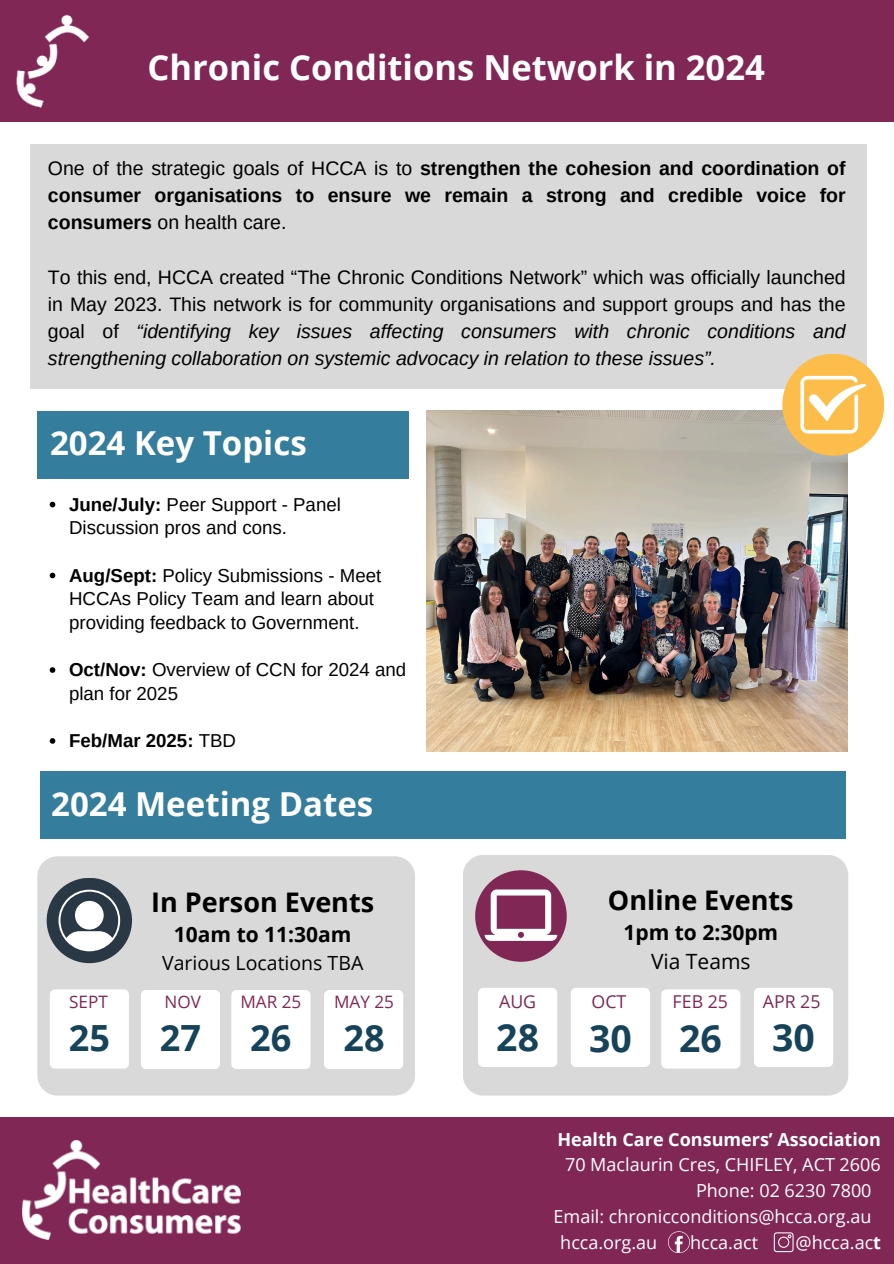
<style>
.page{position:relative;width:894px;height:1264px;background:#fff}
.page>*{position:absolute;margin:0;border:0;box-sizing:border-box;transform-origin:0 0}
.t1{font:700 37.35px "Open Sans";color:#16435a}
.t2{font:700 36.15px "Open Sans";color:#16435a}
.t3{font:700 34.5px "Open Sans";color:#fff}
.t4{font:700 33px "Open Sans";color:#fff}
.t5{font:700 27px "Open Sans";color:#000}
.t6{font:700 21px/29.2px "Open Sans";color:#000;text-align:center}
.t7{font:19.5px/27px "Arimo";color:#000;text-align:justify}
.t8{font:700 19.5px/27px "Arimo";color:#000;text-align:justify}
.t9{font:19.5px "Open Sans";color:#000}
.t10{font:18.6px/23.7px "Arimo";color:#000}
.t11{font:700 18.6px "Arimo";color:#000}
.t12{font:18px "Open Sans";color:#fff}
.t13{font:700 18px "Open Sans";color:#fff}
.t14{font:17.7px "Open Sans";color:#802755}
.t15{font:17.1px "Open Sans";color:#802755}
.s1{font-weight:400}
.s2{font-style:italic}
.s3{font-weight:700}
</style>
<div class="page">
<div style="left:0;top:0;width:893px;height:122px;background:#802755"></div>
<div style="left:0;top:1117px;width:893px;height:146px;background:#802755"></div>
<img style="left:23px;top:1140px;width:218px;height:98px">
<div style="left:31px;top:144px;width:835px;height:245px;background:#d9d9d9"></div>
<img style="left:426px;top:410px;width:421px;height:341px">
<div style="left:782px;top:354px;width:102px;height:101px;background:#fdbd4a;border-radius:50%"></div>
<svg style="left:800px;top:376px;width:65px;height:57px"></svg>
<img style="left:16px;top:14px;width:74px;height:94px">
<div style="left:37px;top:411px;width:371px;height:68px;background:#347d9c"></div>
<div style="left:37px;top:856px;width:378px;height:239px;background:#d9d9d9;border-radius:20px"></div>
<div style="left:50px;top:989px;width:79px;height:79px;background:#fff;border-radius:5px"></div>
<div style="left:141px;top:989px;width:79px;height:80px;background:#fff;border-radius:5px"></div>
<div style="left:231px;top:989px;width:79px;height:80px;background:#fff;border-radius:5px"></div>
<div style="left:324px;top:989px;width:79px;height:80px;background:#fff;border-radius:5px"></div>
<div style="left:47px;top:877px;width:85px;height:86px;background:#2a3846;border-radius:50%"></div>
<svg style="left:58px;top:889px;width:62px;height:62px"></svg>
<div style="left:463px;top:855px;width:385px;height:240px;background:#d9d9d9"></div>
<div style="left:475px;top:870px;width:91px;height:91px;background:#802755;border-radius:50%"></div>
<svg style="left:484px;top:889px;width:73px;height:51px"></svg>
<div style="left:478px;top:987px;width:79px;height:79px;background:#fff;border-radius:5px"></div>
<div style="left:570px;top:987px;width:79px;height:79px;background:#fff;border-radius:5px"></div>
<div style="left:661px;top:989px;width:79px;height:79px;background:#fff;border-radius:5px"></div>
<div style="left:753px;top:987px;width:79px;height:79px;background:#fff;border-radius:5px"></div>
<div style="left:41px;top:771px;width:804px;height:67px;background:#347d9c"></div>
<svg style="left:668px;top:1231px;width:21px;height:21px"></svg>
<svg style="left:773px;top:1232px;width:20px;height:20px"></svg>
<svg style="left:50px;top:502px;width:5px;height:5px"></svg>
<svg style="left:50px;top:572px;width:5px;height:6px"></svg>
<svg style="left:50px;top:667px;width:5px;height:6px"></svg>
<svg style="left:50px;top:738px;width:5px;height:5px"></svg>
<p class="t3" style="left:147px;top:43px;width:618px">Chronic Conditions Network in 2024</p>
<h1 class="t8" style="left:48px;top:155px;width:799px"><span class="s1">One of the strategic goals of HCCA is to</span> strengthen the cohesion and coordination of consumer organisations to ensure we remain a strong and credible voice for consumers <span class="s1">on health care.</span></h1>
<p class="t7" style="left:48px;top:263px;width:799px">To this end, HCCA created “The Chronic Conditions Network” which was officially launched in May 2023. This network is for community organisations and support groups and has the goal of <span class="s2">“identifying key issues affecting consumers with chronic conditions and strengthening collaboration on systemic advocacy in relation to these issues”.</span></p>
<h4 class="t4" style="left:50px;top:420px;width:258px">2024 Key Topics</h4>
<p class="t10" style="left:69px;top:492px;width:273px"><span class="s3">June/July:</span> Peer Support - Panel<br>Discussion pros and cons.</p>
<p class="t10" style="left:69px;top:563px;width:313px"><span class="s3">Aug/Sept:</span> Policy Submissions - Meet<br>HCCAs Policy Team and learn about providing feedback to Government.</p>
<h1 class="t10" style="left:69px;top:658px;width:338px"><span class="s3">Oct/Nov:</span> Overview of CCN for 2024 and plan for 2025</h1>
<p class="t11" style="left:69px;top:730px;width:168px">Feb/Mar 2025: <span class="s1">TBD</span></p>
<p class="t4" style="left:51px;top:780px;width:323px">2024 Meeting Dates</p>
<p class="t5" style="left:151px;top:883px;width:224px">In Person Events</p>
<p class="t6" style="left:174px;top:919px;width:179px">10am to 11:30am</p>
<p class="t9" style="left:162px;top:949px;width:203px">Various Locations TBA</p>
<p class="t5" style="left:607px;top:881px;width:187px">Online Events</p>
<p class="t6" style="left:623px;top:917px;width:156px">1pm to 2:30pm<br><span class="s1">Via Teams</span></p>
<p class="t15" style="left:69px;top:989px;width:40px">SEPT</p>
<h4 class="t2" style="left:69px;top:1012px;width:43px">25</h4>
<p class="t15" style="left:164px;top:989px;width:38px">NOV</p>
<p class="t15" style="left:240px;top:989px;width:62px">MAR 25</p>
<p class="t15" style="left:334px;top:989px;width:61px">MAY 25</p>
<p class="t14" style="left:591px;top:989px;width:36px">OCT</p>
<h2 class="t14" style="left:672px;top:989px;width:57px">FEB 25</h2>
<h3 class="t14" style="left:762px;top:989px;width:59px">APR 25</h3>
<p class="t2" style="left:160px;top:1012px;width:43px">27</p>
<p class="t2" style="left:250px;top:1012px;width:43px">26</p>
<h3 class="t2" style="left:343px;top:1012px;width:43px">28</h3>
<h3 class="t1" style="left:589px;top:1012px;width:44px">30</h3>
<p class="t1" style="left:678px;top:1012px;width:44px">26</p>
<p class="t1" style="left:772px;top:1010px;width:44px">30</p>
<p class="t14" style="left:499px;top:989px;width:39px">AUG</p>
<p class="t1" style="left:496px;top:1010px;width:44px">28</p>
<p class="t13" style="left:557px;top:1126px;width:325px">Health Care Consumers’ Association</p>
<p class="t12" style="left:565px;top:1152px;width:317px">70 Maclaurin Cres, CHIFLEY, ACT 2606</p>
<p class="t12" style="left:695px;top:1177px;width:177px">Phone: 02 6230 7800</p>
<p class="t12" style="left:553px;top:1203px;width:319px">Email: chronicconditions@hcca.org.au</p>
<p class="t12" style="left:560px;top:1229px;width:98px">hcca.org.au</p>
<p class="t12" style="left:690px;top:1229px;width:69px">hcca.act</p>
<p class="t12" style="left:795px;top:1229px;width:87px">@hcca.ac<span class="s3">t</span></p>
</div>
